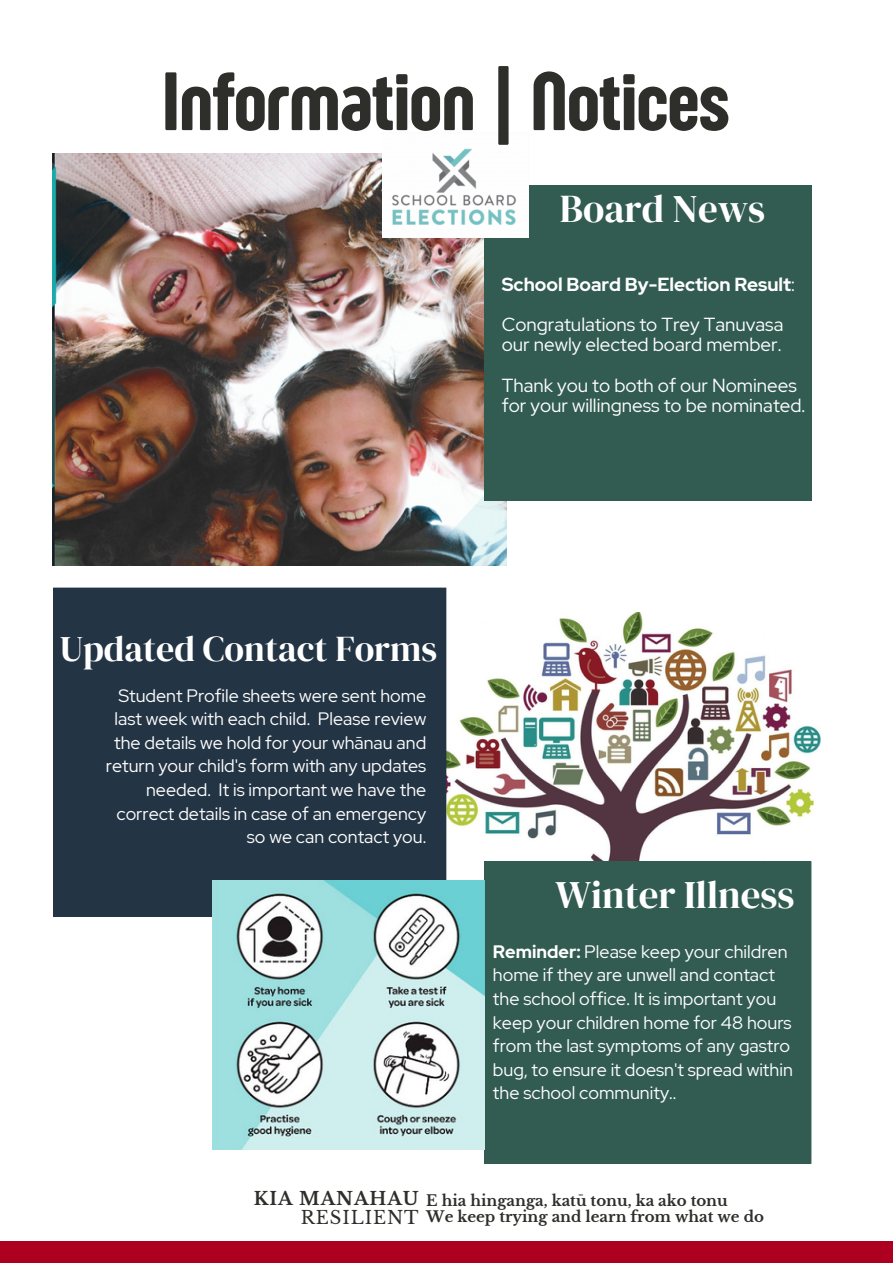
<style>
.page{position:relative;width:893px;height:1264px;background:#fff}
.page>*{position:absolute;margin:0;border:0;box-sizing:border-box;transform-origin:0 0}
.t1{font:85.5px "Sugo Pro Display";color:#2e2e2a}
.t2{font:39px "DM Serif Display";color:#fff}
.t3{font:36px "DM Serif Display";color:#fff}
.t4{font:18.9px/20.2px "Red Hat Display";color:#fff}
.t5{font:700 18.9px "Red Hat Display";color:#fff}
.t6{font:18px/23.5px "Red Hat Display";color:#fff;text-align:right}
.t7{font:700 18px "Libre Baskerville";letter-spacing:.05em;color:#2e2e2a}
.t8{font:18px "Libre Baskerville";letter-spacing:.05em;color:#2e2e2a}
.t9{font:700 15px "Libre Baskerville";color:#2e2e2a}
.s1{font-weight:400}
.s2{font-weight:700}
</style>
<div class="page">
<img style="left:53px;top:153px;width:453px;height:413px">
<img style="left:446px;top:612px;width:374px;height:253px">
<div style="left:53px;top:587px;width:393px;height:330px;background:#233444"></div>
<div style="left:484px;top:185px;width:327px;height:315px;background:#325c52"></div>
<div style="left:0;top:1240px;width:892px;height:22px;background:#ad0020"></div>
<img style="left:382px;top:148px;width:146px;height:89px">
<div style="left:484px;top:861px;width:327px;height:302px;background:#325c52"></div>
<img style="left:212px;top:880px;width:272px;height:269px">
<p class="t1" style="left:162px;top:52px;width:568px">Information | Notices</p>
<p class="t2" style="left:559px;top:181px;width:207px">Board News</p>
<p class="t5" style="left:501px;top:271px;width:294px">School Board By-Election Result<span class="s1">:</span></p>
<p class="t4" style="left:501px;top:314px;width:283px">Congratulations to Trey Tanuvasa our newly elected board member.</p>
<p class="t4" style="left:501px;top:375px;width:305px">Thank you to both of our Nominees for your willingness to be nominated.</p>
<p class="t3" style="left:60px;top:624px;width:379px">Updated Contact Forms</p>
<p class="t6" style="left:106px;top:683px;width:322px">Student Profile sheets were sent home last week with each child. Please review the details we hold for your whānau and return your child's form with any updates needed. It is important we have the correct details in case of an emergency so we can contact you.</p>
<p class="t2" style="left:555px;top:867px;width:241px">Winter Illness</p>
<p class="t6" style="left:493px;top:939px;width:301px;text-align:left"><span class="s2">Reminder:</span> Please keep your children home if they are unwell and contact the school office. It is important you keep your children home for 48 hours from the last symptoms of any gastro bug, to ensure it doesn't spread within the school community..</p>
<p class="t7" style="left:254px;top:1187px;width:166px">KIA MANAHAU</p>
<p class="t8" style="left:301px;top:1206px;width:119px">RESILIENT</p>
<p class="t9" style="left:426px;top:1191px;width:303px">E hia hinganga, katū tonu, ka ako tonu</p>
<p class="t9" style="left:426px;top:1207px;width:339px">We keep trying and learn from what we do</p>
</div>
